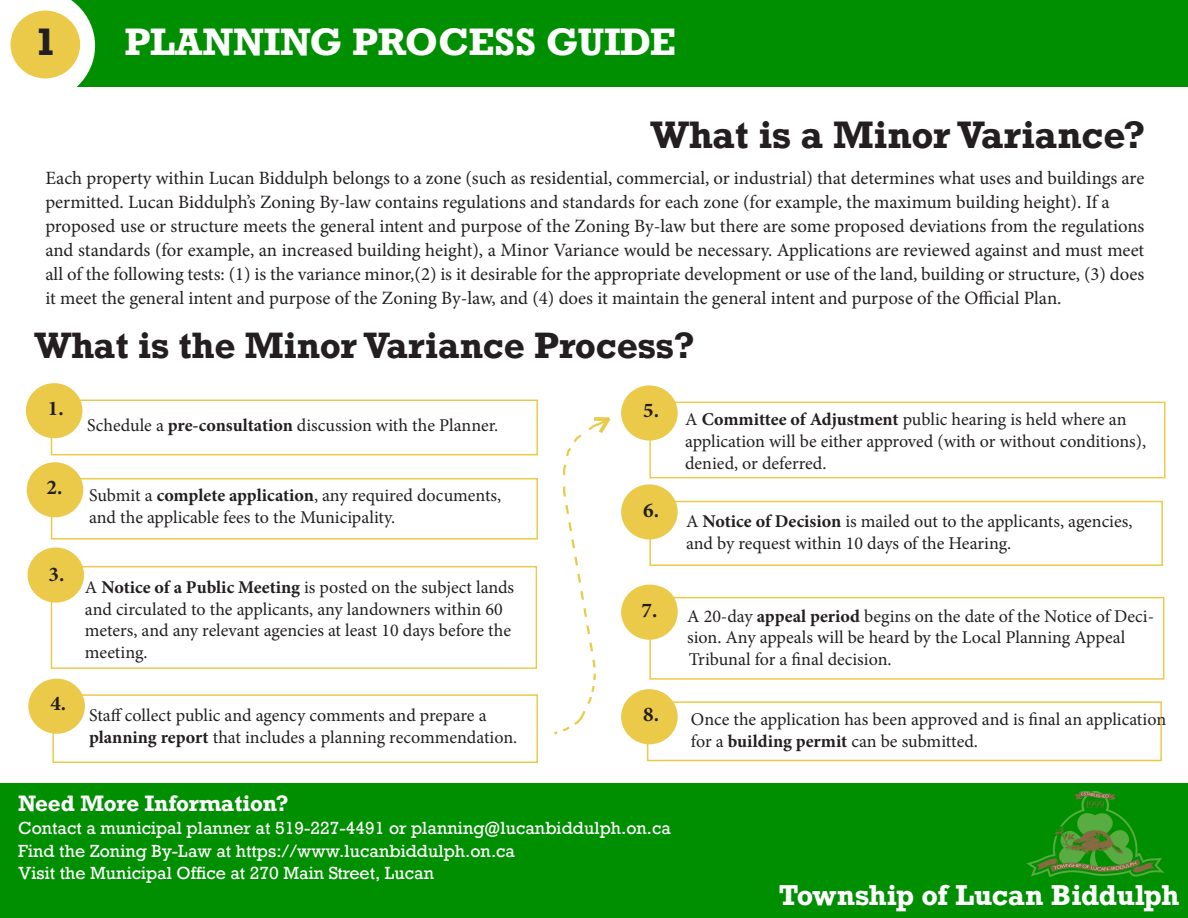
<style>
.page{position:relative;width:1188px;height:918px;background:#fff}
.page>*{position:absolute;margin:0;border:0;box-sizing:border-box;transform-origin:0 0}
.t1{font:700 36px "Rockwell";color:#231f20}
.t2{font:700 36px "Rockwell";color:#fff}
.t3{font:700 34.5px "Rockwell";color:#231f20}
.t4{font:700 27px "Rockwell";letter-spacing:-.01em;color:#fff}
.t5{font:700 21px "Rockwell";letter-spacing:-.01em;color:#fff}
.t6{font:700 21px "Minion Pro";color:#231f20}
.t7{font:18.75px/24px "Minion Pro";color:#231f20}
.t8{font:18px/21.6px "Minion Pro";letter-spacing:-.005em;color:#231f20}
.t9{font:16.5px/22.5px "Rockwell";color:#fff}
.s1{font-weight:700}
</style>
<div class="page">
<div style="left:647px;top:701px;width:515px;height:60px;border:2px solid #ebca49"></div>
<div style="left:95px;top:0;width:1093px;height:87px;background:#008f00"></div>
<div style="left:0;top:783px;width:1188px;height:135px;background:#008f00"></div>
<svg style="left:10px;top:0;width:85px;height:87px"></svg>
<img style="left:1025px;top:783px;width:140px;height:105px">
<div style="left:11px;top:11px;width:69px;height:68px;background:#ebca49;border-radius:50%"></div>
<div style="left:26px;top:383px;width:56px;height:55px;background:#ebca49;border-radius:50%"></div>
<div style="left:51px;top:400px;width:487px;height:55px;border:2px solid #ebca49"></div>
<div style="left:27px;top:462px;width:56px;height:55px;background:#ebca49;border-radius:50%"></div>
<div style="left:51px;top:478px;width:487px;height:62px;border:2px solid #ebca49"></div>
<div style="left:28px;top:547px;width:56px;height:56px;background:#ebca49;border-radius:50%"></div>
<div style="left:51px;top:566px;width:486px;height:103px;border:1px solid #ebca49"></div>
<div style="left:28px;top:679px;width:57px;height:55px;background:#ebca49;border-radius:50%"></div>
<div style="left:52px;top:694px;width:486px;height:69px;border:2px solid #ebca49"></div>
<div style="left:621px;top:385px;width:57px;height:56px;background:#ebca49;border-radius:50%"></div>
<div style="left:649px;top:402px;width:516px;height:76px;border:1px solid #ebca49"></div>
<div style="left:621px;top:484px;width:57px;height:56px;background:#ebca49;border-radius:50%"></div>
<div style="left:649px;top:501px;width:514px;height:65px;border:2px solid #ebca49"></div>
<div style="left:621px;top:585px;width:57px;height:55px;background:#ebca49;border-radius:50%"></div>
<div style="left:649px;top:597px;width:515px;height:83px;border:2px solid #ebca49"></div>
<div style="left:621px;top:689px;width:57px;height:55px;background:#ebca49;border-radius:50%"></div>
<svg style="left:554px;top:417px;width:57px;height:318px"></svg>
<h1 class="t1" style="left:34px;top:19px;width:24px">1</h1>
<h1 class="t2" style="left:125px;top:19px;width:553px">PLANNING PROCESS GUIDE</h1>
<h1 class="t1" style="left:651px;top:112px;width:496px">What is a Minor Variance?</h1>
<p class="t7" style="left:45px;top:166px;width:1101px">Each property within Lucan Biddulph belongs to a zone (such as residential, commercial, or industrial) that determines what uses and buildings are permitted. Lucan Biddulph’s Zoning By-law contains regulations and standards for each zone (for example, the maximum building height). If a proposed use or structure meets the general intent and purpose of the Zoning By-law but there are some proposed deviations from the regulations and standards (for example, an increased building height), a Minor Variance would be necessary. Applications are reviewed against and must meet all of the following tests: (1) is the variance minor,(2) is it desirable for the appropriate development or use of the land, building or structure, (3) does it meet the general intent and purpose of the Zoning By-law, and (4) does it maintain the general intent and purpose of the Official Plan.</p>
<h2 class="t3" style="left:34px;top:323px;width:662px">What is the Minor Variance Process?</h2>
<p class="t6" style="left:48px;top:393px;width:17px">1.</p>
<p class="t6" style="left:47px;top:472px;width:17px">2.</p>
<p class="t6" style="left:49px;top:560px;width:17px">3.</p>
<p class="t6" style="left:50px;top:689px;width:17px">4.</p>
<p class="t8" style="left:87px;top:414px;width:413px">Schedule a <span class="s1">pre-consultation</span> discussion with the Planner.</p>
<p class="t8" style="left:89px;top:485px;width:414px">Submit a <span class="s1">complete application</span>, any required documents, and the applicable fees to the Municipality.</p>
<p class="t8" style="left:85px;top:577px;width:431px">A <span class="s1">Notice of a Public Meeting</span> is posted on the subject lands and circulated to the applicants, any landowners within 60 meters, and any relevant agencies at least 10 days before the meeting.</p>
<p class="t8" style="left:89px;top:705px;width:430px">Staff collect public and agency comments and prepare a <span class="s1">planning report</span> that includes a planning recommendation.</p>
<p class="t6" style="left:643px;top:396px;width:17px">5.</p>
<p class="t6" style="left:643px;top:496px;width:17px">6.</p>
<p class="t6" style="left:642px;top:596px;width:17px">7.</p>
<p class="t6" style="left:643px;top:699px;width:17px">8.</p>
<p class="t8" style="left:685px;top:409px;width:463px">A <span class="s1">Committee of Adjustment</span> public hearing is held where an application will be either approved (with or without conditions), denied, or deferred.</p>
<p class="t8" style="left:686px;top:511px;width:448px">A <span class="s1">Notice of Decision</span> is mailed out to the applicants, agencies, and by request within 10 days of the Hearing.</p>
<p class="t8" style="left:687px;top:605px;width:468px">A 20-day <span class="s1">appeal period</span> begins on the date of the Notice of Deci&shy;sion. Any appeals will be heard by the Local Planning Appeal<br>Tribunal for a final decision.</p>
<p class="t8" style="left:691px;top:709px;width:477px">Once the application has been approved and is final an application for a <span class="s1">building permit</span> can be submitted.</p>
<p class="t5" style="left:18px;top:789px;width:272px">Need More Information?</p>
<p class="t9" style="left:18px;top:817px;width:655px">Contact a municipal planner at 519-227-4491 or planning@lucanbiddulph.on.ca<br>Find the Zoning By-Law at https://www.lucanbiddulph.on.ca<br>Visit the Municipal Office at 270 Main Street, Lucan</p>
<h3 class="t4" style="left:779px;top:877px;width:402px">Township of Lucan Biddulph</h3>
</div>
